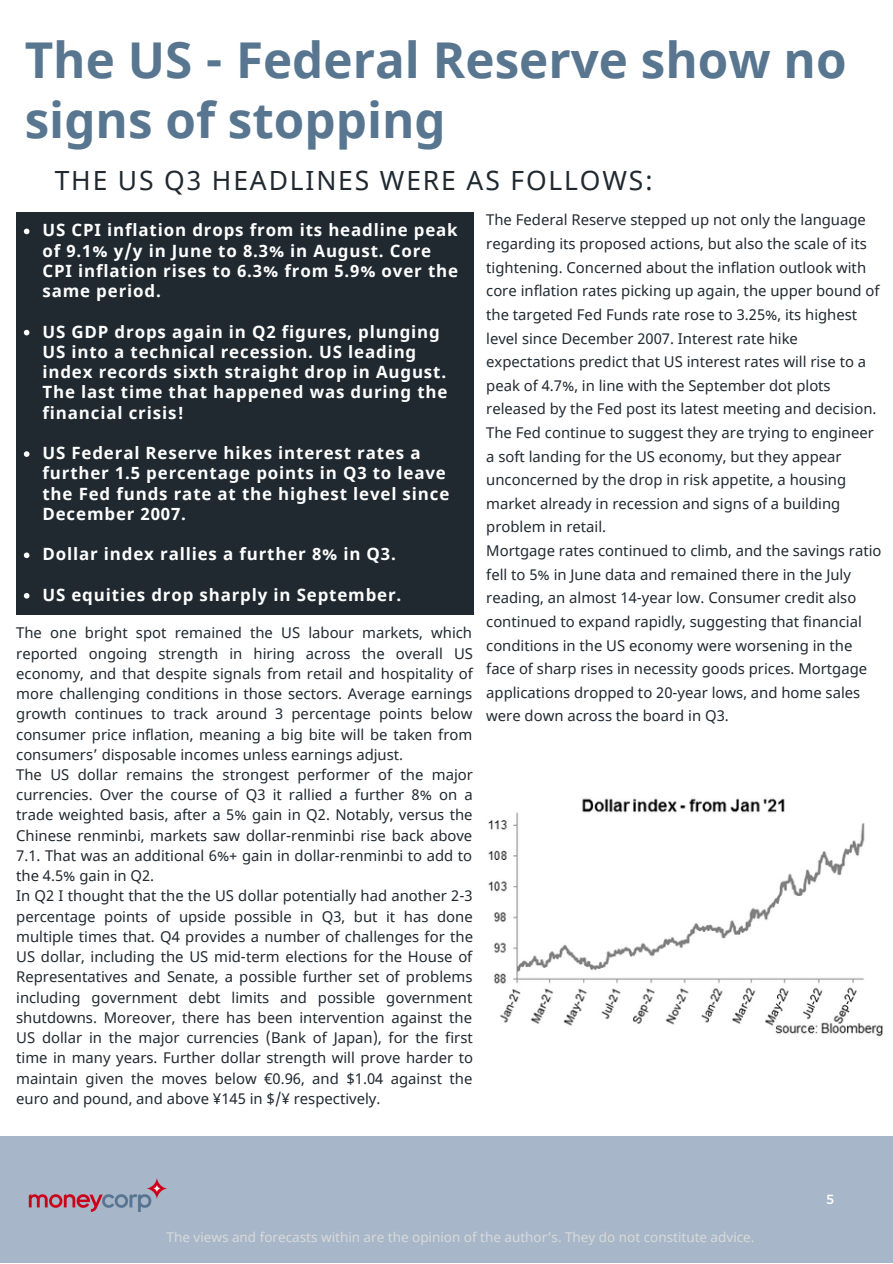
<style>
.page{position:relative;width:893px;height:1264px;background:#fff}
.page>*{position:absolute;margin:0;border:0;box-sizing:border-box;transform-origin:0 0}
.t1{font:700 49.35px/59.6px "Noto Sans";color:#587690}
.t2{font:26.4px "Noto Sans";letter-spacing:.07em;color:#202930}
.t3{font:700 16.95px/20.2px "Noto Sans";letter-spacing:.05em;color:#fff}
.t4{font:14.85px/20.2px "Noto Sans";color:#202930}
.t5{font:13.5px "Noto Sans";color:#d9d9d9}
.t6{font:13.2px "Montserrat";color:#fff}
</style>
<div class="page">
<div style="left:0;top:1136px;width:892px;height:126px;background:#a7b7c9"></div>
<div style="left:16px;top:212px;width:458px;height:402px;background:#202930"></div>
<img style="left:488px;top:798px;width:395px;height:239px">
<svg style="left:24px;top:228px;width:5px;height:6px"></svg>
<svg style="left:24px;top:330px;width:5px;height:5px"></svg>
<svg style="left:24px;top:451px;width:5px;height:6px"></svg>
<svg style="left:24px;top:552px;width:5px;height:6px"></svg>
<svg style="left:24px;top:593px;width:5px;height:5px"></svg>
<img style="left:28px;top:1178px;width:139px;height:34px">
<h1 class="t1" style="left:25px;top:29px;width:823px">The US - Federal Reserve show no signs of stopping</h1>
<h2 class="t2" style="left:55px;top:162px;width:599px">THE US Q3 HEADLINES WERE AS FOLLOWS:</h2>
<p class="t3" style="left:42px;top:220px;width:417px">US CPI inflation drops from its headline peak of 9.1% y/y in June to 8.3% in August. Core CPI inflation rises to 6.3% from 5.9% over the same period.</p>
<p class="t3" style="left:42px;top:321px;width:406px">US GDP drops again in Q2 figures, plunging US into a technical recession. US leading index records sixth straight drop in August.<br>The last time that happened was during the financial crisis!</p>
<p class="t3" style="left:42px;top:442px;width:408px">US Federal Reserve hikes interest rates a further 1.5 percentage points in Q3 to leave the Fed funds rate at the highest level since December 2007.</p>
<p class="t3" style="left:42px;top:543px;width:355px">Dollar index rallies a further 8% in Q3.</p>
<p class="t3" style="left:42px;top:584px;width:360px">US equities drop sharply in September.</p>
<p class="t4" style="left:16px;top:622px;width:458px">The one bright spot remained the US labour markets, which reported ongoing strength in hiring across the overall US economy, and that despite signals from retail and hospitality of more challenging conditions in those sectors. Average earnings growth continues to track around 3 percentage points below consumer price inflation, meaning a big bite will be taken from consumers’ disposable incomes unless earnings adjust.<br>The US dollar remains the strongest performer of the major currencies. Over the course of Q3 it rallied a further 8% on a trade weighted basis, after a 5% gain in Q2. Notably, versus the Chinese renminbi, markets saw dollar-renminbi rise back above 7.1. That was an additional 6%+ gain in dollar-renminbi to add to the 4.5% gain in Q2.<br>In Q2 I thought that the the US dollar potentially had another 2-3 percentage points of upside possible in Q3, but it has done multiple times that. Q4 provides a number of challenges for the US dollar, including the US mid-term elections for the House of Representatives and Senate, a possible further set of problems including government debt limits and possible government shutdowns. Moreover, there has been intervention against the US dollar in the major currencies (Bank of Japan), for the first time in many years. Further dollar strength will prove harder to maintain given the moves below €0.96, and $1.04 against the euro and pound, and above ¥145 in $/¥ respectively.</p>
<p class="t4" style="left:486px;top:208px;width:397px;line-height:23.5px">The Federal Reserve stepped up not only the language regarding its proposed actions, but also the scale of its tightening. Concerned about the inflation outlook with core inflation rates picking up again, the upper bound of the targeted Fed Funds rate rose to 3.25%, its highest level since December 2007. Interest rate hike expectations predict that US interest rates will rise to a peak of 4.7%, in line with the September dot plots released by the Fed post its latest meeting and decision.<br>The Fed continue to suggest they are trying to engineer a soft landing for the US economy, but they appear unconcerned by the drop in risk appetite, a housing market already in recession and signs of a building problem in retail.<br>Mortgage rates continued to climb, and the savings ratio fell to 5% in June data and remained there in the July reading, an almost 14-year low. Consumer credit also continued to expand rapidly, suggesting that financial conditions in the US economy were worsening in the face of sharp rises in necessity goods prices. Mortgage applications dropped to 20-year lows, and home sales were down across the board in Q3.</p>
<p class="t5" style="left:167px;top:1227px;width:589px">The views and forecasts within are the opinion of the author’s. They do not constitute advice.</p>
<p class="t6" style="left:826px;top:1190px;width:9px">5</p>
</div>
